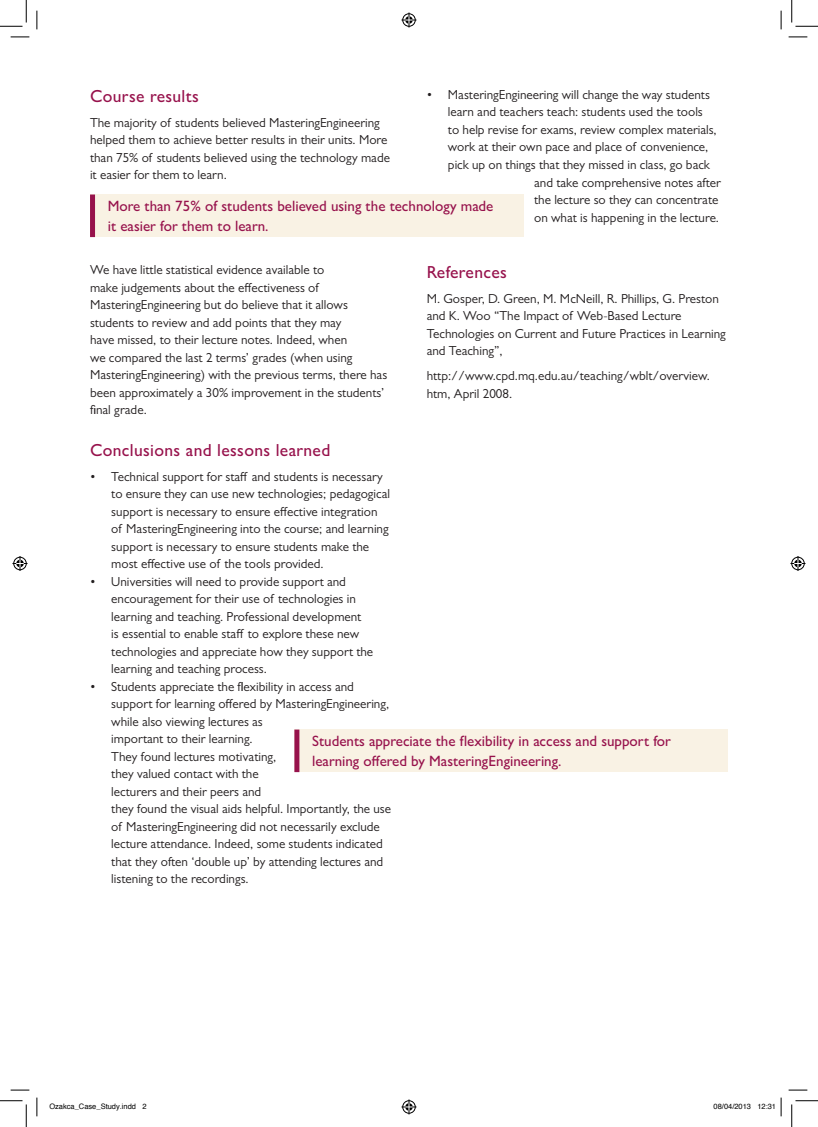
<style>
.page{position:relative;width:818px;height:1127px;background:#fff}
.page>*{position:absolute;margin:0;border:0;box-sizing:border-box;transform-origin:0 0}
.t1{font:500 17.5px "Gill Sans MT Std";letter-spacing:.02em;color:#97124c}
.t2{font:500 15px/20px "Gill Sans MT Std";color:#97124c}
.t3{font:13.12px/17.5px "Gill Sans MT Std";color:#231f20}
.t4{font:7.5px "Helvetica";color:#000}
</style>
<div class="page">
<div style="left:90px;top:194px;width:433px;height:43px;background:#f9f2e4"></div>
<div style="left:90px;top:194px;width:5px;height:43px;background:#97124c"></div>
<div style="left:294px;top:729px;width:434px;height:43px;background:#f9f2e4"></div>
<div style="left:294px;top:729px;width:5px;height:43px;background:#97124c"></div>
<svg style="left:11px;top:36px;width:18px;height:2px"></svg>
<svg style="left:788px;top:36px;width:19px;height:2px"></svg>
<svg style="left:11px;top:1089px;width:18px;height:1px"></svg>
<svg style="left:788px;top:1089px;width:19px;height:1px"></svg>
<svg style="left:36px;top:11px;width:2px;height:18px"></svg>
<svg style="left:36px;top:1097px;width:2px;height:18px"></svg>
<svg style="left:780px;top:11px;width:2px;height:18px"></svg>
<svg style="left:0;top:0;width:27px;height:27px"></svg>
<svg style="left:0;top:1100px;width:27px;height:26px"></svg>
<svg style="left:791px;top:0;width:27px;height:27px"></svg>
<svg style="left:791px;top:1100px;width:27px;height:26px"></svg>
<svg style="left:401px;top:13px;width:15px;height:15px"></svg>
<svg style="left:401px;top:1099px;width:15px;height:15px"></svg>
<svg style="left:13px;top:556px;width:15px;height:15px"></svg>
<svg style="left:790px;top:556px;width:15px;height:15px"></svg>
<svg style="left:780px;top:1097px;width:2px;height:18px"></svg>
<p class="t3" style="left:427px;top:86px;width:285px">• MasteringEngineering will change the way students</p>
<p class="t3" style="left:448px;top:103px;width:256px">learn and teachers teach: students used the tools</p>
<p class="t3" style="left:448px;top:121px;width:270px">to help revise for exams, review complex materials,</p>
<p class="t3" style="left:448px;top:138px;width:262px">work at their own pace and place of convenience,</p>
<p class="t3" style="left:448px;top:156px;width:264px">pick up on things that they missed in class, go back</p>
<p class="t3" style="left:534px;top:173px;width:188px">and take comprehensive notes after</p>
<p class="t3" style="left:534px;top:191px;width:186px">the lecture so they can concentrate</p>
<p class="t3" style="left:534px;top:208px;width:186px">on what is happening in the lecture.</p>
<h1 class="t1" style="left:90px;top:86px;width:110px">Course results</h1>
<p class="t3" style="left:90px;top:113px;width:301px">The majority of students believed MasteringEngineering helped them to achieve better results in their units. More than 75% of students believed using the technology made it easier for them to learn.</p>
<p class="t2" style="left:108px;top:195px;width:387px">More than 75% of students believed using the technology made it easier for them to learn.</p>
<p class="t3" style="left:90px;top:261px;width:299px">We have little statistical evidence available to<br>make judgements about the effectiveness of MasteringEngineering but do believe that it allows students to review and add points that they may<br>have missed, to their lecture notes. Indeed, when<br>we compared the last 2 terms’ grades (when using MasteringEngineering) with the previous terms, there has been approximately a 30% improvement in the students’ final grade.</p>
<h1 class="t1" style="left:90px;top:439px;width:242px">Conclusions and lessons learned</h1>
<p class="t3" style="left:111px;top:467px;width:280px;text-indent:-21px">• Technical support for staff and students is necessary to ensure they can use new technologies; pedagogical support is necessary to ensure effective integration of MasteringEngineering into the course; and learning support is necessary to ensure students make the most effective use of the tools provided.</p>
<p class="t3" style="left:111px;top:572px;width:263px;text-indent:-21px">• Universities will need to provide support and encouragement for their use of technologies in learning and teaching. Professional development<br>is essential to enable staff to explore these new technologies and appreciate how they support the learning and teaching process.</p>
<p class="t3" style="left:111px;top:677px;width:281px;text-indent:-21px">• Students appreciate the flexibility in access and support for learning offered by MasteringEngineering, while also viewing lectures as<br>important to their learning.<br>They found lectures motivating,<br>they valued contact with the<br>lecturers and their peers and<br>they found the visual aids helpful. Importantly, the use of MasteringEngineering did not necessarily exclude lecture attendance. Indeed, some students indicated that they often ‘double up’ by attending lectures and listening to the recordings.</p>
<h1 class="t1" style="left:427px;top:261px;width:82px">References</h1>
<p class="t3" style="left:427px;top:289px;width:301px">M. Gosper, D. Green, M. McNeill, R. Phillips, G. Preston and K. Woo “The Impact of Web-Based Lecture Technologies on Current and Future Practices in Learning and Teaching”,</p>
<p class="t3" style="left:427px;top:367px;width:285px">http://www.cpd.mq.edu.au/teaching/wblt/overview. htm, April 2008.</p>
<p class="t2" style="left:312px;top:730px;width:360px">Students appreciate the flexibility in access and support for learning offered by MasteringEngineering.</p>
<p class="t4" style="left:49px;top:1100px;width:99px">Ozakca_Case_Study.indd 2</p>
<p class="t4" style="left:713px;top:1100px;width:64px">08/04/2013 12:31</p>
</div>
